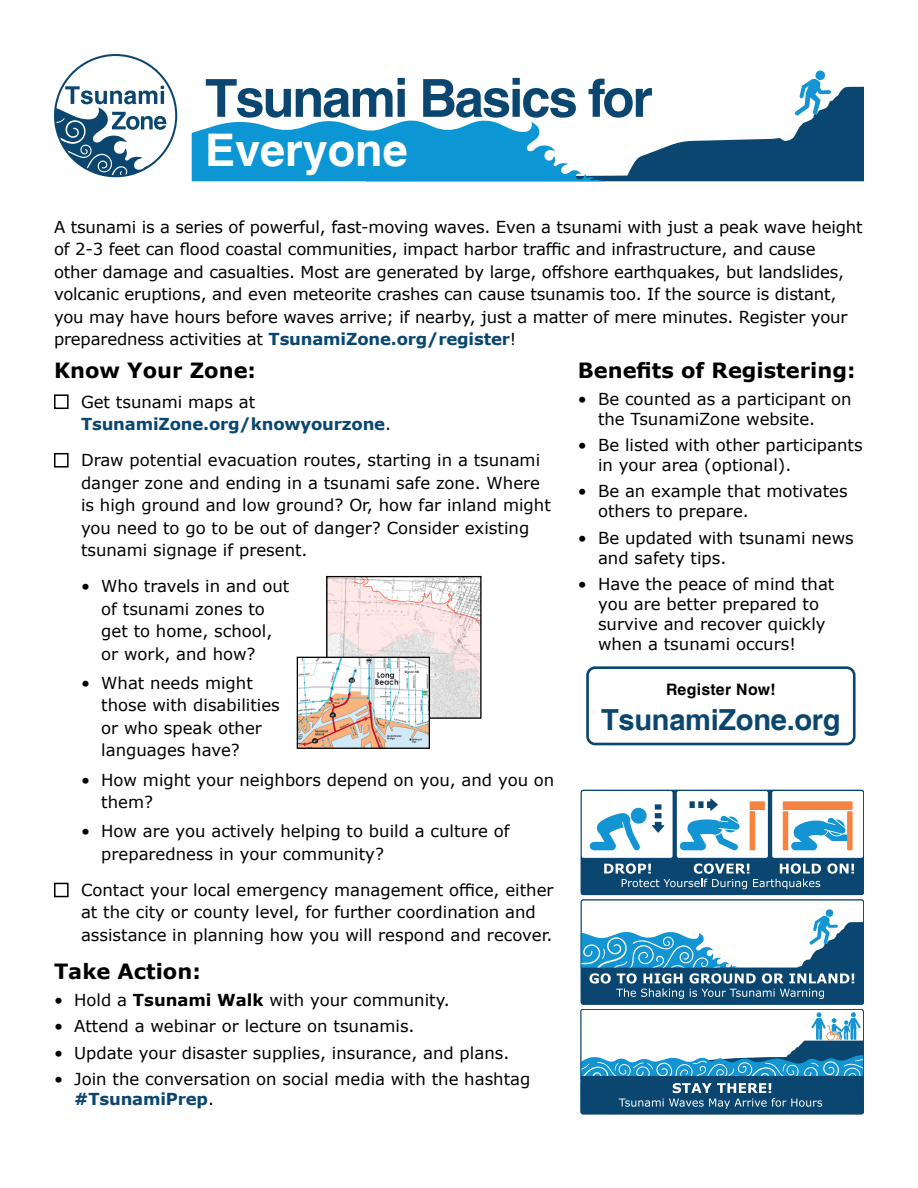
<style>
.page{position:relative;width:918px;height:1188px;background:#fff}
.page>*{position:absolute;margin:0;border:0;box-sizing:border-box;transform-origin:0 0}
.t1{font:700 52.5px "Helvetica Cyr";letter-spacing:-.04em;color:#0a4670}
.t2{font:700 45px "Helvetica";color:#fff}
.t3{font:700 29.1px "Helvetica";letter-spacing:-.01em;color:#0a4670}
.Header_2{font:700 21px "Verdana";color:#000}
.CheckList{font:16.5px/22.5px "Verdana";color:#000}
.CheckList-2{font:700 16.5px/22.5px "Verdana";letter-spacing:-.01em;color:#0a4670}
.t4{font:700 15.9px "Helvetica Cyr";letter-spacing:.02em;color:#000}
.s1{font-weight:700;color:#0a4670}
.s2{font-weight:400;color:#000}
.s3{font-weight:700}
</style>
<div class="page">
<div style="left:54px;top:394px;width:15px;height:15px;border:2px solid #000"></div>
<div style="left:54px;top:453px;width:15px;height:15px;border:2px solid #000"></div>
<div style="left:54px;top:883px;width:15px;height:14px;border:2px solid #000"></div>
<img style="left:328px;top:578px;width:152px;height:139px">
<div style="left:326px;top:576px;width:156px;height:143px;border:1px solid #000"></div>
<img style="left:299px;top:659px;width:129px;height:88px">
<div style="left:297px;top:657px;width:133px;height:92px;border:1px solid #000"></div>
<div style="left:586px;top:666px;width:270px;height:79px;border:3px solid #0a4670;border-radius:8px"></div>
<svg style="left:581px;top:790px;width:283px;height:324px"></svg>
<svg style="left:54px;top:54px;width:123px;height:123px"></svg>
<svg style="left:801px;top:70px;width:24px;height:17px"></svg>
<svg style="left:607px;top:87px;width:257px;height:94px"></svg>
<svg style="left:192px;top:120px;width:415px;height:62px"></svg>
<p class="t1" style="left:205px;top:68px;width:449px">Tsunami Basics for</p>
<p class="t2" style="left:205px;top:122px;width:204px">Everyone</p>
<p class="CheckList" style="left:54px;top:216px;width:810px">A tsunami is a series of powerful, fast-moving waves. Even a tsunami with just a peak wave height of 2-3 feet can flood coastal communities, impact harbor traffic and infrastructure, and cause other damage and casualties. Most are generated by large, offshore earthquakes, but landslides, volcanic eruptions, and even meteorite crashes can cause tsunamis too. If the source is distant, you may have hours before waves arrive; if nearby, just a matter of mere minutes. Register your preparedness activities at <span class="s1">TsunamiZone.org/register</span>!</p>
<p class="Header_2" style="left:54px;top:356px;width:204px">Know Your Zone:</p>
<p class="CheckList-2" style="left:81px;top:390px;width:312px"><span class="s2">Get tsunami maps at<br></span>TsunamiZone.org/knowyourzone<span class="s2">.</span></p>
<p class="CheckList" style="left:81px;top:449px;width:471px">Draw potential evacuation routes, starting in a tsunami danger zone and ending in a tsunami safe zone. Where is high ground and low ground? Or, how far inland might you need to go to be out of danger? Consider existing tsunami signage if present.</p>
<p class="CheckList" style="left:101px;top:575px;width:190px;text-indent:-20px">• Who travels in and out of tsunami zones to get to home, school, or work, and how?</p>
<p class="CheckList" style="left:101px;top:671px;width:180px;text-indent:-20px">• What needs might those with disabilities or who speak other languages have?</p>
<p class="CheckList" style="left:101px;top:768px;width:455px;text-indent:-20px">• How might your neighbors depend on you, and you on them?</p>
<p class="CheckList" style="left:101px;top:820px;width:410px;text-indent:-20px">• How are you actively helping to build a culture of preparedness in your community?</p>
<p class="CheckList" style="left:81px;top:878px;width:474px">Contact your local emergency management office, either at the city or county level, for further coordination and assistance in planning how you will respond and recover.</p>
<p class="Header_2" style="left:54px;top:957px;width:148px">Take Action:</p>
<p class="CheckList" style="left:54px;top:988px;width:397px">• Hold a <span class="s3">Tsunami Walk</span> with your community.</p>
<p class="CheckList" style="left:54px;top:1015px;width:362px">• Attend a webinar or lecture on tsunamis.</p>
<p class="CheckList" style="left:54px;top:1041px;width:457px">• Update your disaster supplies, insurance, and plans.</p>
<p class="CheckList" style="left:74px;top:1069px;width:458px;line-height:19.8px;text-indent:-20px">• Join the conversation on social media with the hashtag <span class="s1">#TsunamiPrep</span>.</p>
<p class="Header_2" style="left:578px;top:356px;width:279px">Benefits of Registering:</p>
<p class="CheckList" style="left:598px;top:389px;width:255px;line-height:19.8px;text-indent:-20px">• Be counted as a participant on the TsunamiZone website.</p>
<p class="CheckList" style="left:598px;top:435px;width:266px;line-height:19.8px;text-indent:-20px">• Be listed with other participants in your area (optional).</p>
<p class="CheckList" style="left:598px;top:481px;width:251px;line-height:19.8px;text-indent:-20px">• Be an example that motivates others to prepare.</p>
<p class="CheckList" style="left:598px;top:528px;width:257px;line-height:19.8px;text-indent:-20px">• Be updated with tsunami news and safety tips.</p>
<p class="CheckList" style="left:598px;top:574px;width:238px;line-height:19.8px;text-indent:-20px">• Have the peace of mind that you are better prepared to survive and recover quickly when a tsunami occurs!</p>
<p class="t4" style="left:666px;top:680px;width:111px">Register Now!</p>
<p class="t3" style="left:601px;top:702px;width:241px">TsunamiZone.org</p>
</div>
